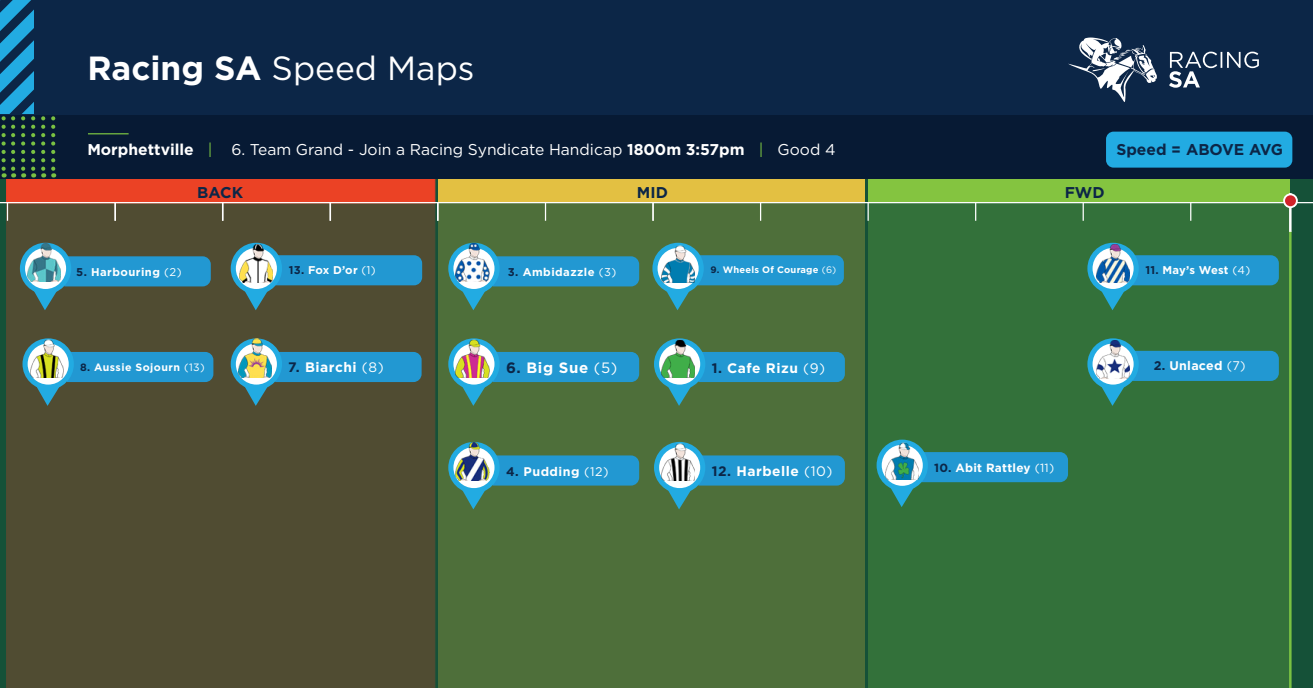
<style>
.page{position:relative;width:1313px;height:688px;background:#fff}
.page>*{position:absolute;margin:0;border:0;box-sizing:border-box;transform-origin:0 0}
.t1{font:33.5px "Gotham HTF";color:#fff}
.t2{font:15.62px "Gotham HTF";color:#fff}
.t3{font:700 15.62px "Gotham HTF";color:#0c2647}
.t4{font:700 15px "Gotham HTF";letter-spacing:.04em;color:#fff}
.t5{font:700 13.75px "Gotham HTF";letter-spacing:.04em;color:#fff}
.t6{font:700 12.5px "Gotham HTF";letter-spacing:.03em;color:#fff}
.t7{font:700 11.88px "Gotham HTF";letter-spacing:.02em;color:#fff}
.t8{font:700 11.25px "Gotham HTF";letter-spacing:.04em;color:#fff}
.t9{font:700 11.25px "Gotham HTF";letter-spacing:.015em;color:#fff}
.t10{font:700 10.62px "Gotham HTF";letter-spacing:.04em;color:#fff}
.t11{font:700 9.38px "Gotham HTF";letter-spacing:.02em;color:#fff}
.s1{font-weight:700}
.s2{color:#79c142}
.s3{color:#0c2647}
.s4{font-family:"Gotham";font-weight:400}
</style>
<div class="page">
<div style="left:0;top:149px;width:1312px;height:539px;background:#155138"></div>
<div style="left:6px;top:203px;width:429px;height:485px;background:#504c32"></div>
<div style="left:6px;top:178px;width:429px;height:25px;background:#eb4225;border:1px solid #eb3e26"></div>
<div style="left:438px;top:178px;width:426px;height:25px;background:#e3c042"></div>
<div style="left:868px;top:178px;width:422px;height:25px;background:#84c440"></div>
<div style="left:438px;top:203px;width:426px;height:485px;background:#4e6f3a"></div>
<div style="left:868px;top:200px;width:422px;height:488px;background:#33713a"></div>
<div style="left:0;top:0;width:1312px;height:178px;background:#0c2647"></div>
<hr style="left:0;top:202px;width:1312px;height:1px;background:#fff">
<div style="left:0;top:115px;width:1312px;height:63px;background:#071a34"></div>
<svg style="left:545px;top:203px;width:1px;height:18px"></svg>
<hr style="left:88px;top:133px;width:41px;height:1px;background:#79c142">
<svg style="left:1169px;top:52px;width:89px;height:36px"></svg>
<svg style="left:1068px;top:37px;width:88px;height:65px"></svg>
<svg style="left:652px;top:203px;width:1px;height:18px"></svg>
<svg style="left:760px;top:203px;width:1px;height:18px"></svg>
<svg style="left:867px;top:203px;width:1px;height:18px"></svg>
<svg style="left:975px;top:203px;width:1px;height:18px"></svg>
<svg style="left:1082px;top:203px;width:1px;height:18px"></svg>
<svg style="left:1190px;top:203px;width:1px;height:18px"></svg>
<svg style="left:41px;top:116px;width:4px;height:61px"></svg>
<svg style="left:51px;top:116px;width:4px;height:61px"></svg>
<svg style="left:0;top:0;width:35px;height:177px"></svg>
<hr style="left:1289px;top:231px;width:2px;height:457px;background:#79c142">
<hr style="left:1289px;top:193px;width:2px;height:39px;background:#fff">
<div style="left:1284px;top:194px;width:12px;height:13px;background:#d1232a;border-radius:50%"></div>
<div style="left:1283px;top:193px;width:14px;height:15px;border:2px solid #fff;border-radius:50%"></div>
<svg style="left:7px;top:203px;width:1px;height:18px"></svg>
<svg style="left:114px;top:203px;width:2px;height:18px"></svg>
<svg style="left:222px;top:203px;width:1px;height:18px"></svg>
<svg style="left:329px;top:203px;width:2px;height:18px"></svg>
<svg style="left:437px;top:203px;width:1px;height:18px"></svg>
<svg style="left:231px;top:338px;width:190px;height:68px"></svg>
<img style="left:238px;top:339px;width:34px;height:38px">
<svg style="left:22px;top:338px;width:191px;height:68px"></svg>
<img style="left:30px;top:339px;width:33px;height:38px">
<svg style="left:654px;top:338px;width:191px;height:68px"></svg>
<img style="left:661px;top:339px;width:34px;height:38px">
<svg style="left:654px;top:447px;width:191px;height:62px"></svg>
<img style="left:661px;top:442px;width:34px;height:38px">
<svg style="left:652px;top:243px;width:192px;height:67px"></svg>
<img style="left:661px;top:245px;width:33px;height:38px">
<svg style="left:1087px;top:243px;width:191px;height:67px"></svg>
<img style="left:1096px;top:245px;width:33px;height:38px">
<svg style="left:231px;top:243px;width:191px;height:67px"></svg>
<img style="left:239px;top:245px;width:34px;height:38px">
<svg style="left:1087px;top:338px;width:191px;height:68px"></svg>
<img style="left:1096px;top:340px;width:33px;height:38px">
<svg style="left:448px;top:248px;width:191px;height:62px"></svg>
<img style="left:456px;top:243px;width:33px;height:38px">
<svg style="left:448px;top:338px;width:191px;height:68px"></svg>
<img style="left:456px;top:339px;width:33px;height:38px">
<svg style="left:448px;top:447px;width:191px;height:62px"></svg>
<img style="left:456px;top:442px;width:33px;height:38px">
<svg style="left:20px;top:243px;width:191px;height:67px"></svg>
<img style="left:27px;top:243px;width:34px;height:38px">
<svg style="left:876px;top:439px;width:192px;height:68px"></svg>
<img style="left:885px;top:441px;width:33px;height:38px">
<div style="left:1106px;top:132px;width:186px;height:36px;background:#22abe2;border-radius:8px"></div>
<p class="t1" style="left:87px;top:49px;width:389px"><span class="s1">Racing SA</span> Speed Maps</p>
<p class="t2" style="left:87px;top:141px;width:749px"><span class="s1">Morphettville</span> <span class="s2">|</span> 6. Team Grand - Join a Racing Syndicate Handicap <span class="s1">1800m 3:57pm</span> <span class="s2">|</span> Good 4</p>
<p class="t3" style="left:197px;top:184px;width:47px">BACK</p>
<p class="t3" style="left:637px;top:184px;width:33px">MID</p>
<p class="t3" style="left:1064px;top:184px;width:41px">FWD</p>
<p class="t3" style="left:1116px;top:141px;width:168px">Speed = ABOVE AVG</p>
<p class="t8" style="left:76px;top:265px;width:107px"><span class="s3">5.</span> Harbouring <span class="s4">(2)</span></p>
<p class="t8" style="left:289px;top:263px;width:88px"><span class="s3">13.</span> Fox D’or <span class="s4">(1)</span></p>
<p class="t11" style="left:710px;top:264px;width:127px"><span class="s3">9.</span> Wheels Of Courage <span class="s4">(6)</span></p>
<p class="t9" style="left:1145px;top:263px;width:106px"><span class="s3">11.</span> May’s West <span class="s4">(4)</span></p>
<p class="t8" style="left:508px;top:266px;width:110px"><span class="s3">3.</span> Ambidazzle <span class="s4">(3)</span></p>
<p class="t10" style="left:80px;top:361px;width:126px"><span class="s3">8.</span> Aussie Sojourn <span class="s4">(13)</span></p>
<p class="t5" style="left:288px;top:359px;width:97px"><span class="s3">7.</span> Biarchi <span class="s4">(8)</span></p>
<p class="t5" style="left:711px;top:360px;width:115px"><span class="s3">1.</span> Cafe Rizu <span class="s4">(9)</span></p>
<p class="t4" style="left:506px;top:359px;width:113px"><span class="s3">6.</span> Big Sue <span class="s4">(5)</span></p>
<p class="t6" style="left:1153px;top:358px;width:93px"><span class="s3">2.</span> Unlaced <span class="s4">(7)</span></p>
<p class="t6" style="left:506px;top:464px;width:104px"><span class="s3">4.</span> Pudding <span class="s4">(12)</span></p>
<p class="t5" style="left:711px;top:463px;width:122px"><span class="s3">12.</span> Harbelle <span class="s4">(10)</span></p>
<p class="t7" style="left:934px;top:461px;width:122px"><span class="s3">10.</span> Abit Rattley <span class="s4">(11)</span></p>
</div>
